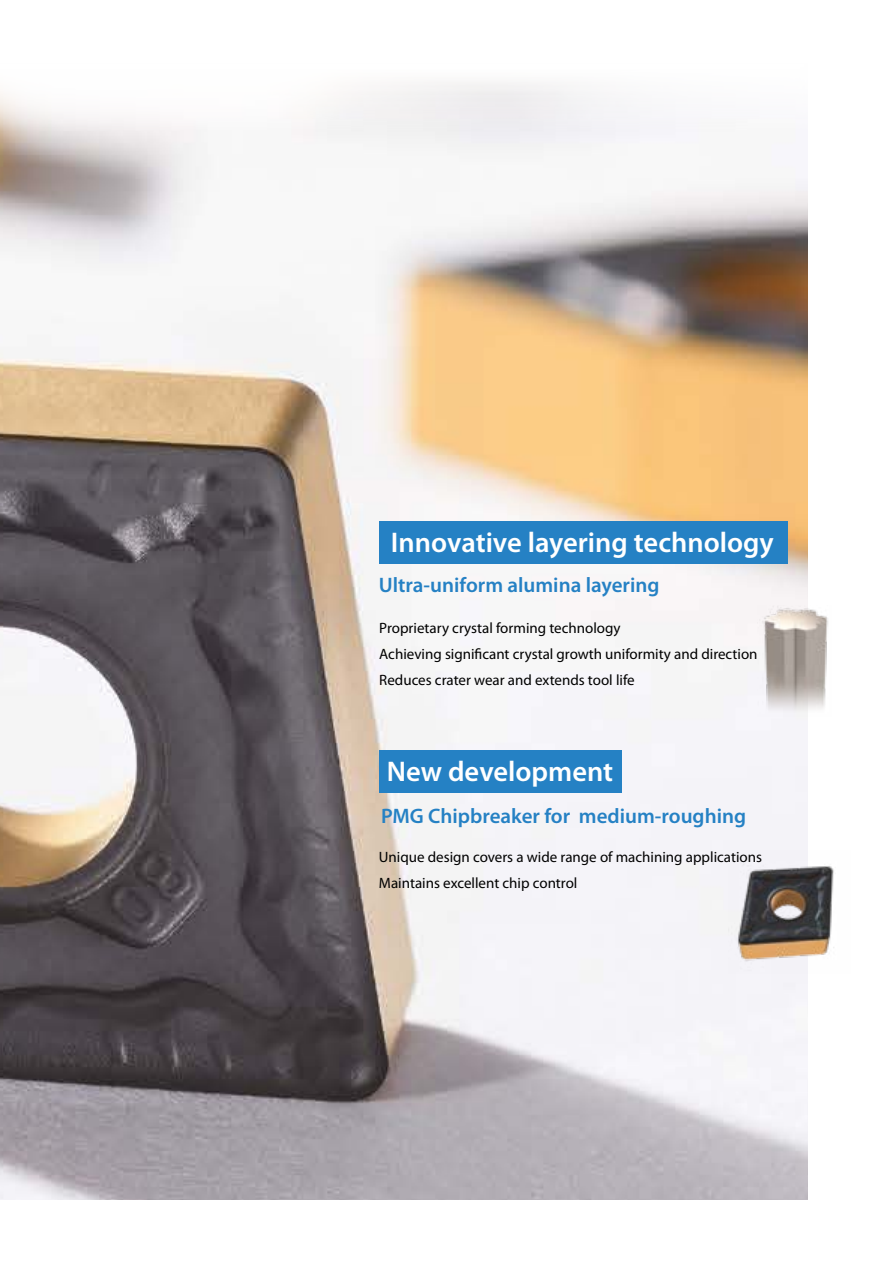
<style>
.page{position:relative;width:893px;height:1263px;background:#fff}
.page>*{position:absolute;margin:0;border:0;box-sizing:border-box;transform-origin:0 0}
.t1{font:600 28.5px "Myriad Pro";color:#fff}
.t2{font:600 21px "Myriad Pro";color:#2581c4}
.t3{font:15px/26.2px "Myriad Pro";color:#000}
</style>
<div class="page">
<img style="left:0;top:82px;width:808px;height:1117px">
<img style="left:758px;top:606px;width:70px;height:110px">
<img style="left:728px;top:850px;width:106px;height:123px">
<div style="left:379px;top:521px;width:408px;height:42px;background:#2581c4"></div>
<div style="left:379px;top:750px;width:242px;height:43px;background:#2581c4"></div>
<h1 class="t1" style="left:391px;top:526px;width:384px">Innovative layering technology</h1>
<h2 class="t2" style="left:379px;top:573px;width:282px">Ultra-uniform alumina layering</h2>
<p class="t3" style="left:379px;top:614px;width:380px">Proprietary crystal forming technology<br>Achieving significant crystal growth uniformity and direction<br>Reduces crater wear and extends tool life</p>
<h1 class="t1" style="left:387px;top:756px;width:228px">New development</h1>
<h2 class="t2" style="left:381px;top:804px;width:367px">PMG Chipbreaker for medium-roughing</h2>
<p class="t3" style="left:379px;top:844px;width:385px">Unique design covers a wide range of machining applications<br>Maintains excellent chip control</p>
</div>
